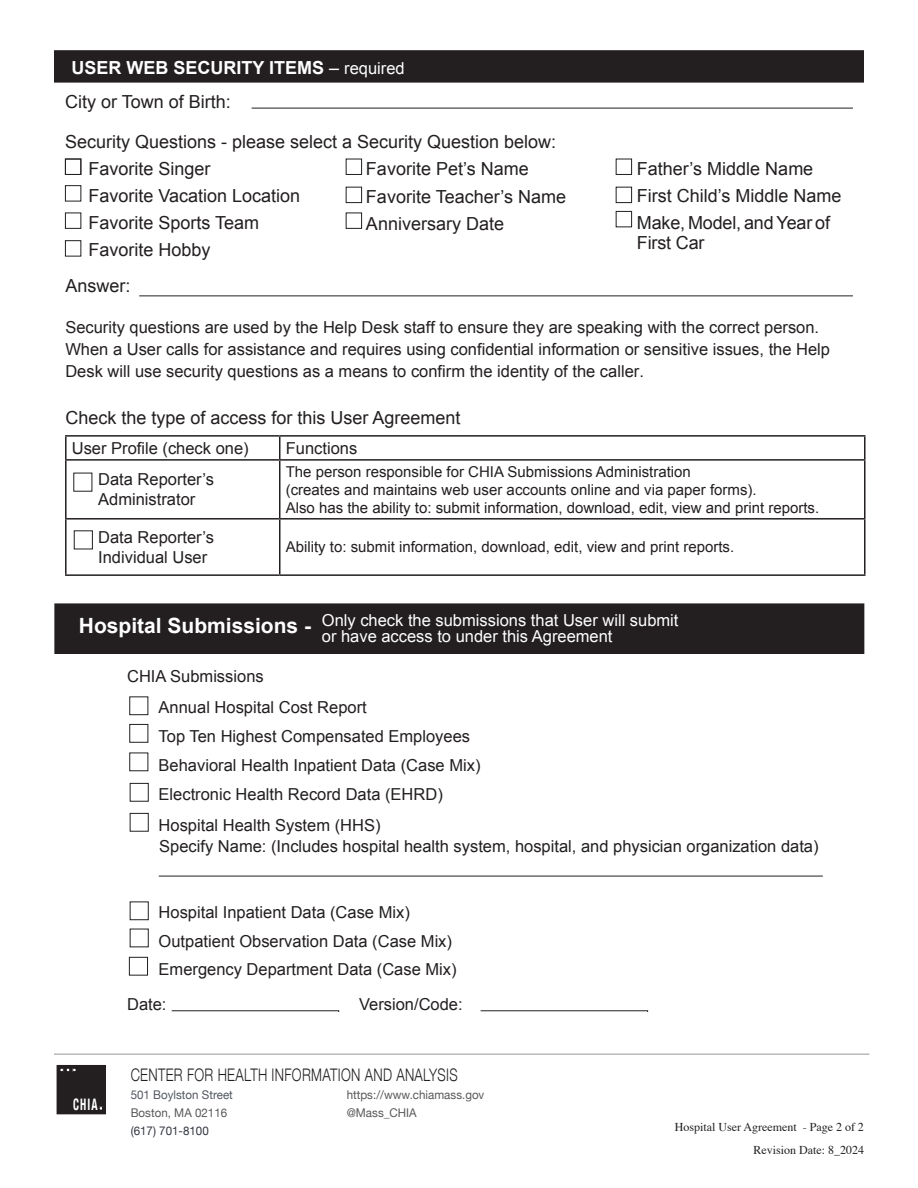
<style>
.page{position:relative;width:918px;height:1188px;background:#fff}
.page>*{position:absolute;margin:0;border:0;box-sizing:border-box;transform-origin:0 0}
.t1{font:18px/27px "Arial";color:#231f20}
.t2{font:700 18px "Arial";color:#fff}
.t3{font:300 17.4px "Helvetica Neue";letter-spacing:.025em;color:#231f20;scale:.76 1}
.t4{font:16.5px/28.8px "Arial";color:#231f20}
.t5{font:16.5px/16.5px "Arial";color:#fff}
.t6{font:700 condensed 15.9px "Helvetica Neue";color:#fff;scale:.7 1}
.t7{font:15px/18px "Arial";color:#231f20}
.t8{font:12px/22.5px "Times";color:#231f20;text-align:right}
.t9{font:12px "Helvetica Neue";letter-spacing:.005em;color:#57585a;scale:.96 1}
.t10{font:12px "Helvetica Neue";letter-spacing:.005em;color:#52565f;scale:.96 1}
.t11{font:12px "Helvetica Neue";letter-spacing:.005em;color:#323640;scale:.96 1}
.s1{font-weight:400}
.s2{font-weight:400;font-size:16.5px}
.s3{font-weight:700;font-size:21px}
</style>
<div class="page">
<div style="left:129px;top:696px;width:19px;height:19px;border:1px solid #231f20"></div>
<div style="left:130px;top:902px;width:19px;height:18px;border:1px solid #231f20"></div>
<div style="left:130px;top:929px;width:19px;height:18px;border:1px solid #231f20"></div>
<div style="left:129px;top:957px;width:19px;height:19px;border:1px solid #231f20"></div>
<div style="left:129px;top:753px;width:19px;height:18px;border:1px solid #231f20"></div>
<div style="left:129px;top:724px;width:19px;height:19px;border:1px solid #231f20"></div>
<hr style="left:65px;top:435px;width:215px;height:2px;background:#231f20">
<hr style="left:65px;top:437px;width:2px;height:22px;background:#231f20">
<hr style="left:280px;top:435px;width:586px;height:2px;background:#231f20">
<svg style="left:279px;top:437px;width:1px;height:22px"></svg>
<hr style="left:864px;top:437px;width:2px;height:22px;background:#231f20">
<hr style="left:65px;top:459px;width:215px;height:2px;background:#231f20">
<hr style="left:65px;top:461px;width:2px;height:57px;background:#231f20">
<hr style="left:280px;top:459px;width:586px;height:2px;background:#231f20">
<hr style="left:279px;top:461px;width:1px;height:57px;background:#231f20">
<hr style="left:864px;top:461px;width:2px;height:57px;background:#231f20">
<hr style="left:65px;top:518px;width:215px;height:2px;background:#231f20">
<hr style="left:65px;top:520px;width:2px;height:54px;background:#231f20">
<hr style="left:280px;top:518px;width:586px;height:2px;background:#231f20">
<hr style="left:279px;top:520px;width:1px;height:54px;background:#231f20">
<hr style="left:864px;top:520px;width:2px;height:54px;background:#231f20">
<hr style="left:65px;top:574px;width:215px;height:2px;background:#231f20">
<hr style="left:280px;top:574px;width:586px;height:2px;background:#231f20">
<div style="left:74px;top:530px;width:19px;height:19px;border:1px solid #231f20"></div>
<div style="left:130px;top:783px;width:19px;height:19px;border:1px solid #231f20"></div>
<div style="left:130px;top:813px;width:19px;height:19px;border:1px solid #231f20"></div>
<div style="left:55px;top:51px;width:808px;height:31px;background:#231f20"></div>
<div style="left:54px;top:50px;width:810px;height:33px;border:2px solid #231f20"></div>
<hr style="left:252px;top:108px;width:601px;height:1px;background:#231f20">
<hr style="left:139px;top:296px;width:714px;height:1px;background:#231f20">
<div style="left:65px;top:185px;width:16px;height:16px;border:1px solid #231f20"></div>
<div style="left:65px;top:213px;width:16px;height:16px;border:1px solid #231f20"></div>
<div style="left:65px;top:159px;width:16px;height:16px;border:1px solid #231f20"></div>
<div style="left:65px;top:240px;width:16px;height:16px;border:1px solid #231f20"></div>
<div style="left:346px;top:159px;width:16px;height:16px;border:1px solid #231f20"></div>
<div style="left:346px;top:187px;width:16px;height:16px;border:1px solid #231f20"></div>
<div style="left:346px;top:213px;width:16px;height:16px;border:1px solid #231f20"></div>
<div style="left:616px;top:159px;width:16px;height:16px;border:1px solid #231f20"></div>
<div style="left:616px;top:187px;width:16px;height:16px;border:1px solid #231f20"></div>
<div style="left:616px;top:211px;width:16px;height:16px;border:1px solid #231f20"></div>
<div style="left:55px;top:604px;width:809px;height:49px;background:#231f20"></div>
<div style="left:54px;top:603px;width:810px;height:51px;border:2px solid #231f20"></div>
<svg style="left:171px;top:1010px;width:168px;height:2px"></svg>
<hr style="left:159px;top:876px;width:664px;height:1px;background:#231f20">
<svg style="left:480px;top:1010px;width:168px;height:2px"></svg>
<div style="left:57px;top:1065px;width:48px;height:49px;background:#231f20"></div>
<div style="left:57px;top:1065px;width:49px;height:49px;border:1px solid #231f20"></div>
<svg style="left:60px;top:1068px;width:16px;height:4px"></svg>
<svg style="left:99px;top:1106px;width:4px;height:4px"></svg>
<hr style="left:54px;top:1054px;width:815px;height:1px;background:#939598">
<p class="t2" style="left:72px;top:55px;width:335px">USER WEB SECURITY ITEMS <span class="s1">–</span> <span class="s2">required</span></p>
<p class="t1" style="left:65px;top:83px;width:493px;line-height:39.3px">City or Town of Birth:<br>Security Questions - please select a Security Question below:</p>
<p class="t1" style="left:88px;top:155px;width:213px">Favorite Singer<br>Favorite Vacation Location<br>Favorite Sports Team<br>Favorite Hobby</p>
<p class="t1" style="left:366px;top:156px;width:202px">Favorite Pet’s Name<br>Favorite Teacher’s Name<br>Anniversary Date</p>
<p class="t1" style="left:637px;top:156px;width:206px">Father’s Middle Name<br>First Child’s Middle Name<br>Make, Model, and Year of</p>
<p class="t1" style="left:637px;top:229px;width:69px">First Car</p>
<p class="t1" style="left:65px;top:272px;width:67px">Answer:</p>
<p class="t4" style="left:65px;top:316px;width:766px;line-height:22.2px">Security questions are used by the Help Desk staff to ensure they are speaking with the correct person.<br>When a User calls for assistance and requires using confidential information or sensitive issues, the Help<br>Desk will use security questions as a means to confirm the identity of the caller.</p>
<p class="t1" style="left:65px;top:404px;width:397px">Check the type of access for this User Agreement</p>
<p class="t4" style="left:72px;top:434px;width:178px">User Profile (check one)</p>
<p class="t4" style="left:286px;top:434px;width:73px">Functions</p>
<p class="t4" style="left:98px;top:470px;width:117px;line-height:19.8px">Data Reporter’s<br>Administrator</p>
<p class="t7" style="left:286px;top:463px;width:535px">The person responsible for CHIA Submissions Administration<br>(creates and maintains web user accounts online and via paper forms).<br>Also has the ability to: submit information, download, edit, view and print reports.</p>
<p class="t4" style="left:98px;top:528px;width:117px;line-height:19.8px">Data Reporter’s<br>Individual User</p>
<p class="t7" style="left:286px;top:538px;width:450px">Ability to: submit information, download, edit, view and print reports.</p>
<p class="t5" style="left:322px;top:612px;width:358px;text-indent:-243px"><span class="s3">Hospital Submissions -</span> Only check the submissions that User will submit or have access to under this Agreement</p>
<p class="t4" style="left:159px;top:660px;width:210px;line-height:31.5px;text-indent:-31px">CHIA Submissions<br>Annual Hospital Cost Report</p>
<p class="t4" style="left:159px;top:722px;width:323px">Top Ten Highest Compensated Employees<br>Behavioral Health Inpatient Data (Case Mix)<br>Electronic Health Record Data (EHRD)</p>
<p class="t4" style="left:159px;top:815px;width:661px;line-height:21px">Hospital Health System (HHS)<br>Specify Name: (Includes hospital health system, hospital, and physician organization data)</p>
<p class="t6" style="left:73px;top:1091px;width:36px">CHIA</p>
<p class="t4" style="left:159px;top:898px;width:299px">Hospital Inpatient Data (Case Mix)<br>Outpatient Observation Data (Case Mix)<br>Emergency Department Data (Case Mix)</p>
<p class="t4" style="left:127px;top:990px;width:41px">Date:</p>
<p class="t4" style="left:359px;top:990px;width:105px">Version/Code:</p>
<p class="t3" style="left:131px;top:1061px;width:432px">CENTER FOR HEALTH INFORMATION AND ANALYSIS</p>
<p class="t10" style="left:131px;top:1086px;width:108px">501 Boylston Street</p>
<p class="t9" style="left:347px;top:1086px;width:145px">https://www.chiamass.gov</p>
<p class="t9" style="left:131px;top:1104px;width:102px">Boston, MA 02116</p>
<p class="t9" style="left:347px;top:1104px;width:75px">@Mass_CHIA</p>
<p class="t11" style="left:131px;top:1122px;width:83px">(617) 701-8100</p>
<p class="t8" style="left:675px;top:1115px;width:191px">Hospital User Agreement - Page 2 of 2<br>Revision Date: 8_2024</p>
</div>
